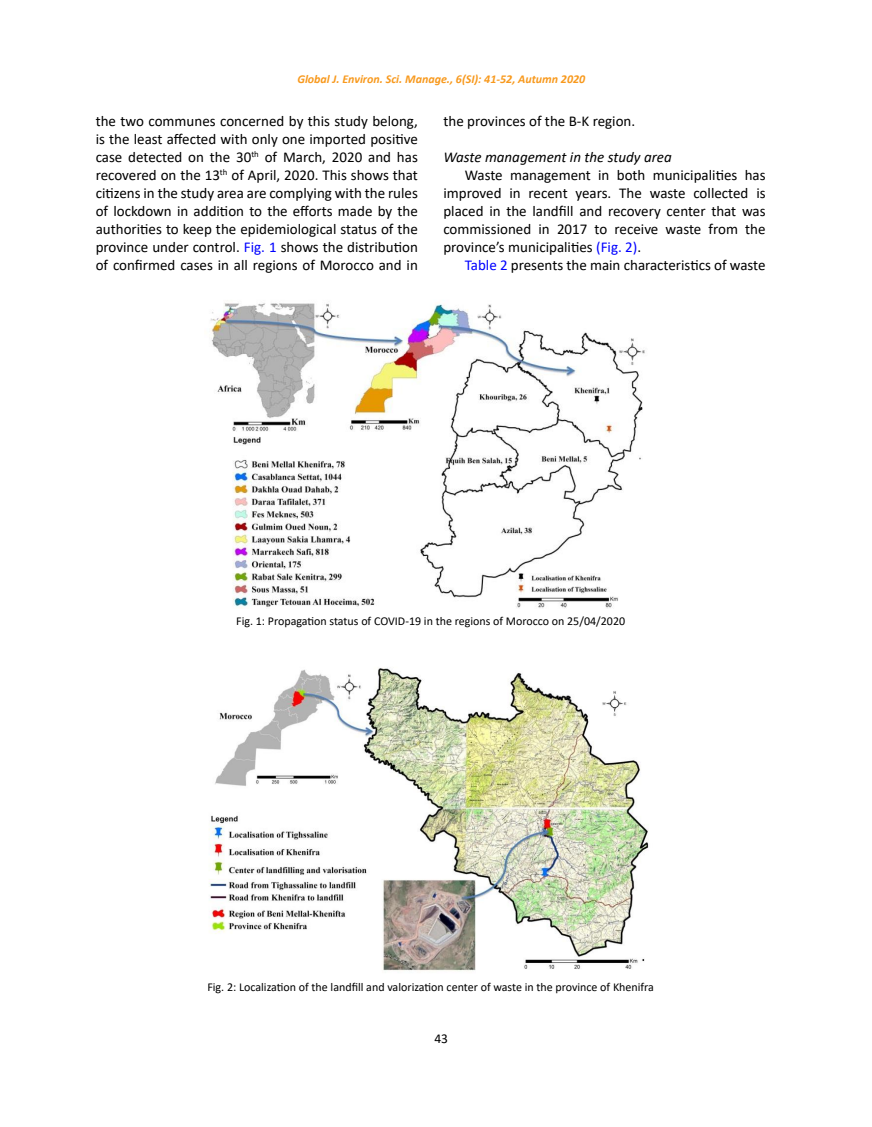
<style>
.page{position:relative;width:872px;height:1127px;background:#fff}
.page>*{position:absolute;margin:0;border:0;box-sizing:border-box;transform-origin:0 0}
.t1{font:15px/18px "Calibri";color:#000;text-align:justify}
.t2{font:italic 15px "Calibri";color:#000}
.t3{font:13.5px "Calibri";color:#000}
.t4{font:12px "Calibri";color:#000}
.t5{font:italic 700 12px "Calibri";color:#f8991d}
.s1{color:#00f}
</style>
<div class="page">
<img style="left:210px;top:303px;width:435px;height:305px">
<img style="left:209px;top:668px;width:440px;height:303px">
<p class="t5" style="left:297px;top:70px;width:289px">Global J. Environ. Sci. Manage., 6(SI): 41-52, Autumn 2020</p>
<p class="t1" style="left:96px;top:112px;width:324px">the two communes concerned by this study belong, is the least affected with only one imported positive case detected on the 30<sup>th</sup> of March, 2020 and has recovered on the 13<sup>th</sup> of April, 2020. This shows that citizens in the study area are complying with the rules of lockdown in addition to the efforts made by the authorities to keep the epidemiological status of the province under control. <span class="s1">Fig. 1</span> shows the distribution of confirmed cases in all regions of Morocco and in</p>
<p class="t1" style="left:443px;top:112px;width:193px">the provinces of the B-K region.</p>
<p class="t2" style="left:443px;top:147px;width:230px">Waste management in the study area</p>
<p class="t1" style="left:443px;top:166px;width:324px;text-indent:21px">Waste management in both municipalities has improved in recent years. The waste collected is placed in the landfill and recovery center that was commissioned in 2017 to receive waste from the province’s municipalities <span class="s1">(Fig. 2)</span>.</p>
<p class="t1" style="left:465px;top:256px;width:302px"><span class="s1">Table 2</span> presents the main characteristics of waste</p>
<p class="t4" style="left:236px;top:613px;width:390px">Fig. 1: Propagation status of COVID-19 in the regions of Morocco on 25/04/2020</p>
<p class="t4" style="left:207px;top:979px;width:448px">Fig. 2: Localization of the landfill and valorization center of waste in the province of Khenifra</p>
<p class="t3" style="left:434px;top:1029px;width:15px">43</p>
</div>
